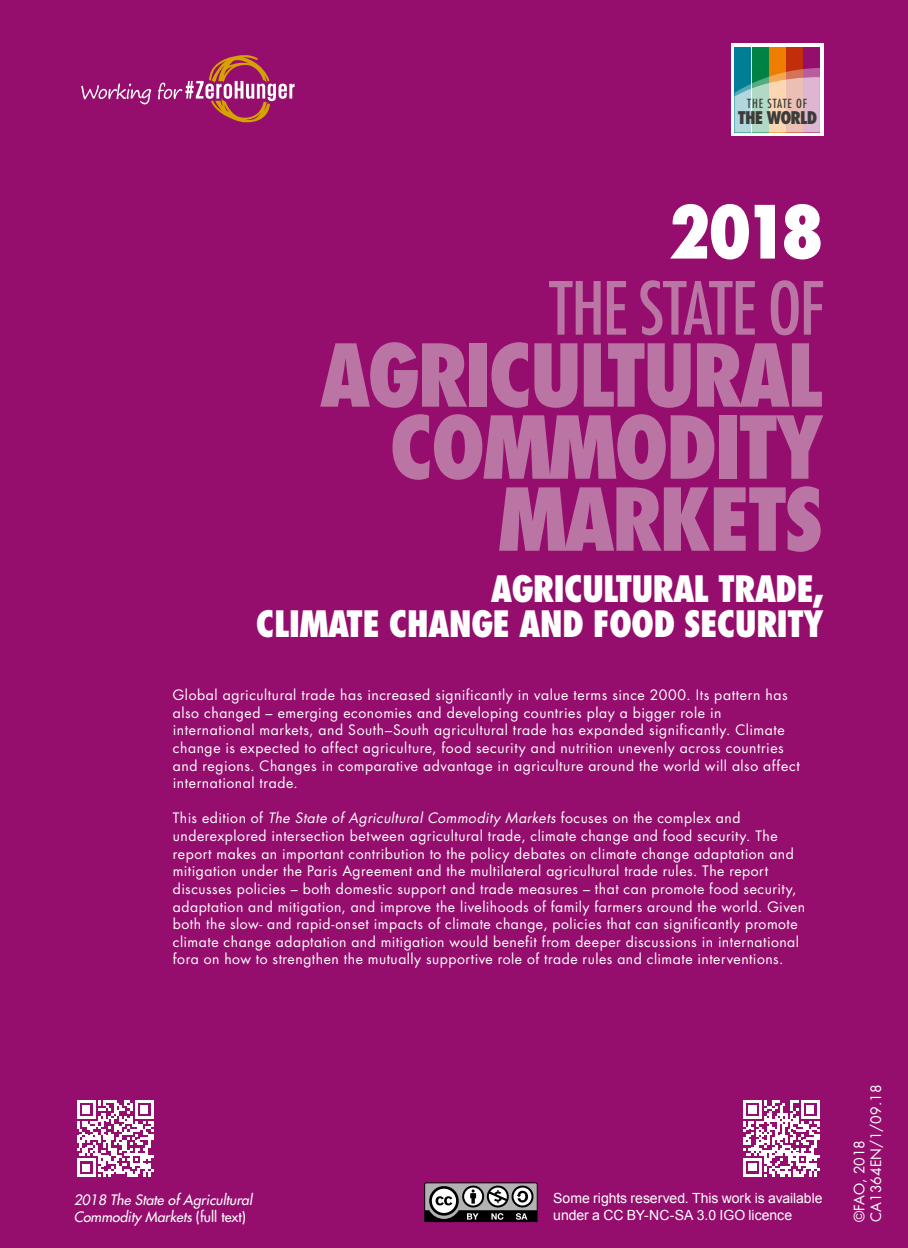
<style>
.page{position:relative;width:908px;height:1248px;background:#fff}
.page>*{position:absolute;margin:0;border:0;box-sizing:border-box;transform-origin:0 0}
.t1{font:800 condensed 84px/72px "Futura Std";letter-spacing:-.04em;color:#ba75a5;text-align:right}
.t2{font:800 condensed 71.2px "Futura Std";color:#fff}
.t3{font:condensed 71px "Futura Std";letter-spacing:-.03em;color:#ba75a5}
.t4{font:800 condensed 35.4px/35.4px "Futura Std";letter-spacing:-.025em;color:#fff;text-align:right}
.t5{font:800 condensed 17px "Futura Std";letter-spacing:-.05em;color:#3c3c3b}
.t6{font:14px/17.6px "Futura Std";letter-spacing:.035em;color:#fff}
.t7{font:14px/16.8px "Arial";letter-spacing:-.005em;color:#fff}
.t8{font:italic 500 14px/16.8px "Futura Std";color:#fff}
.t9{font:14px/16.8px "Futura Std";color:#fff}
.t10{font:condensed 12.2px "Futura Std";letter-spacing:.075em;color:#3c3c3b}
.s1{font-style:italic}
.s2{font-style:normal}
</style>
<div class="page">
<div style="left:0;top:0;width:907px;height:1247px;background:#960e6d"></div>
<svg style="left:77px;top:1100px;width:76px;height:76px"></svg>
<div style="left:730px;top:43px;width:92px;height:93px;background:linear-gradient(to right,#fff,#fff)"></div>
<div style="left:802px;top:47px;width:17px;height:85px;background:#960e6d"></div>
<div style="left:785px;top:47px;width:17px;height:85px;background:#c22e0c"></div>
<div style="left:768px;top:47px;width:17px;height:85px;background:#ef7d00"></div>
<div style="left:734px;top:47px;width:17px;height:85px;background:#007e95"></div>
<div style="left:751px;top:47px;width:17px;height:85px;background:#008244"></div>
<svg style="left:734px;top:68px;width:85px;height:64px;background:#bdb9b0"></svg>
<svg style="left:743px;top:1100px;width:75px;height:76px"></svg>
<svg style="left:424px;top:1182px;width:113px;height:39px;background:#767475"></svg>
<svg style="left:81px;top:83px;width:70px;height:21px"></svg>
<svg style="left:158px;top:55px;width:136px;height:68px"></svg>
<p class="t10" style="left:746px;top:96px;width:61px">THE STATE OF</p>
<p class="t5" style="left:737px;top:107px;width:81px">THE WORLD</p>
<h2 class="t2" style="left:667px;top:187px;width:158px">2018</h2>
<h3 class="t3" style="left:549px;top:266px;width:276px">THE STATE OF</h3>
<h1 class="t1" style="left:319px;top:339px;width:505px">AGRICULTURAL<br>COMMODITY<br>MARKETS</h1>
<h3 class="t4" style="left:256px;top:570px;width:569px">AGRICULTURAL TRADE,<br>CLIMATE CHANGE AND FOOD SECURITY</h3>
<p class="t6" style="left:173px;top:686px;width:628px">Global agricultural trade has increased significantly in value terms since 2000. Its pattern has also changed – emerging economies and developing countries play a bigger role in international markets, and South–South agricultural trade has expanded significantly. Climate change is expected to affect agriculture, food security and nutrition unevenly across countries and regions. Changes in comparative advantage in agriculture around the world will also affect international trade.</p>
<p class="t6" style="left:173px;top:809px;width:633px">This edition of <span class="s1">The State of Agricultural Commodity Markets</span> focuses on the complex and underexplored intersection between agricultural trade, climate change and food security. The report makes an important contribution to the policy debates on climate change adaptation and mitigation under the Paris Agreement and the multilateral agricultural trade rules. The report discusses policies – both domestic support and trade measures – that can promote food security, adaptation and mitigation, and improve the livelihoods of family farmers around the world. Given both the slow- and rapid-onset impacts of climate change, policies that can significantly promote climate change adaptation and mitigation would benefit from deeper discussions in international fora on how to strengthen the mutually supportive role of trade rules and climate interventions.</p>
<p class="t8" style="left:74px;top:1191px;width:180px">2018 The State of Agricultural<br>Commodity Markets <span class="s2">(full text)</span></p>
<p class="t7" style="left:553px;top:1189px;width:270px">Some rights reserved. This work is available under a CC BY-NC-SA 3.0 IGO licence</p>
<p class="t9" style="left:850px;top:1221px;width:138px;rotate:-90deg">©FAO, 2018<br>CA1364EN/1/09.18</p>
</div>
